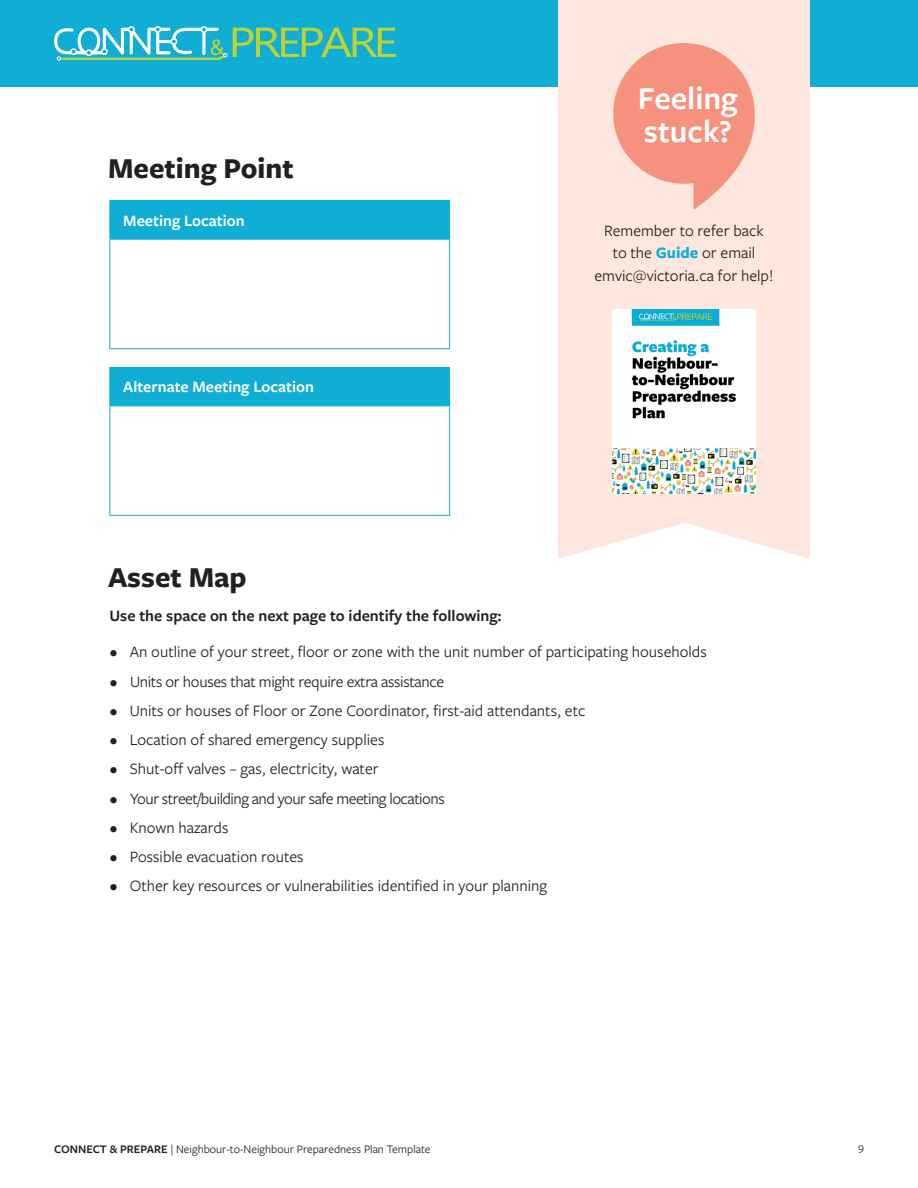
<style>
.page{position:relative;width:918px;height:1188px;background:#fff}
.page>*{position:absolute;margin:0;border:0;box-sizing:border-box;transform-origin:0 0}
.Header_1a{font:600 33px/33px "Freight Sans Pro";color:#fff}
.Step_1_2_3{font:700 30px "Freight Sans Pro";color:#231f20}
.t1{font:16.5px/22.5px "Freight Sans Pro";color:#231f20;text-align:center}
.Copy_font{font:600 16.5px "Freight Sans Pro";color:#231f20}
.t2{font:16.5px "Freight Sans Pro";letter-spacing:-.03em;color:#231f20}
.t3{font:16.5px "Freight Sans Pro";letter-spacing:-.02em;color:#231f20}
.Copy_font-2{font:600 16.5px "Freight Sans Pro";color:#fff}
.t4{font:12px "Freight Sans Pro";color:#231f20}
.s1{font-weight:700;color:#10add5}
.s2{font-weight:600}
</style>
<div class="page">
<div style="left:0;top:0;width:918px;height:87px;background:#10add5"></div>
<svg style="left:54px;top:26px;width:342px;height:35px"></svg>
<div style="left:110px;top:201px;width:340px;height:38px;background:#10add5"></div>
<hr style="left:109px;top:200px;width:341px;height:1px;background:#10add5">
<hr style="left:109px;top:201px;width:1px;height:38px;background:#10add5">
<hr style="left:109px;top:239px;width:341px;height:1px;background:#10add5">
<hr style="left:109px;top:240px;width:1px;height:108px;background:#10add5">
<hr style="left:449px;top:240px;width:1px;height:108px;background:#10add5">
<hr style="left:109px;top:348px;width:341px;height:1px;background:#10add5">
<div style="left:110px;top:367px;width:340px;height:39px;background:#10add5"></div>
<hr style="left:109px;top:367px;width:341px;height:1px;background:#10add5">
<hr style="left:109px;top:368px;width:1px;height:38px;background:#10add5">
<hr style="left:109px;top:406px;width:341px;height:1px;background:#10add5">
<hr style="left:109px;top:406px;width:1px;height:109px;background:#10add5">
<hr style="left:449px;top:406px;width:1px;height:109px;background:#10add5">
<hr style="left:109px;top:515px;width:341px;height:1px;background:#10add5">
<div style="left:558px;top:0;width:252px;height:559px;background:#fde6dd"></div>
<svg style="left:613px;top:43px;width:144px;height:167px;background:#f7ab9a"></svg>
<img style="left:612px;top:310px;width:144px;height:183px">
<p class="Step_1_2_3" style="left:108px;top:147px;width:187px">Meeting Point</p>
<p class="Copy_font-2" style="left:123px;top:209px;width:123px">Meeting Location</p>
<p class="Copy_font-2" style="left:123px;top:376px;width:192px">Alternate Meeting Location</p>
<p class="Step_1_2_3" style="left:108px;top:557px;width:140px">Asset Map</p>
<p class="Header_1a" style="left:638px;top:81px;width:102px">Feeling stuck?</p>
<p class="t1" style="left:595px;top:218px;width:180px">Remember to refer back<br>to the <span class="s1">Guide</span> or email emvic@victoria.ca for help!</p>
<p class="Copy_font" style="left:109px;top:605px;width:394px">Use the space on the next page to identify the following:</p>
<p class="t1" style="left:109px;top:640px;width:599px">• An outline of your street, floor or zone with the unit number of participating households</p>
<p class="t3" style="left:109px;top:670px;width:336px">• Units or houses that might require extra assistance</p>
<p class="t1" style="left:109px;top:699px;width:478px">• Units or houses of Floor or Zone Coordinator, first-aid attendants, etc</p>
<p class="t1" style="left:109px;top:728px;width:276px">• Location of shared emergency supplies</p>
<p class="t1" style="left:109px;top:757px;width:271px">• Shut-off valves – gas, electricity, water</p>
<p class="t2" style="left:109px;top:787px;width:337px">• Your street/building and your safe meeting locations</p>
<p class="t1" style="left:109px;top:816px;width:121px">• Known hazards</p>
<p class="t1" style="left:109px;top:845px;width:196px">• Possible evacuation routes</p>
<p class="t1" style="left:109px;top:874px;width:439px">• Other key resources or vulnerabilities identified in your planning</p>
<p class="t4" style="left:54px;top:1141px;width:378px"><span class="s2">CONNECT &amp; PREPARE</span> | Neighbour-to-Neighbour Preparedness Plan Template</p>
<p class="t4" style="left:858px;top:1141px;width:7px">9</p>
</div>
